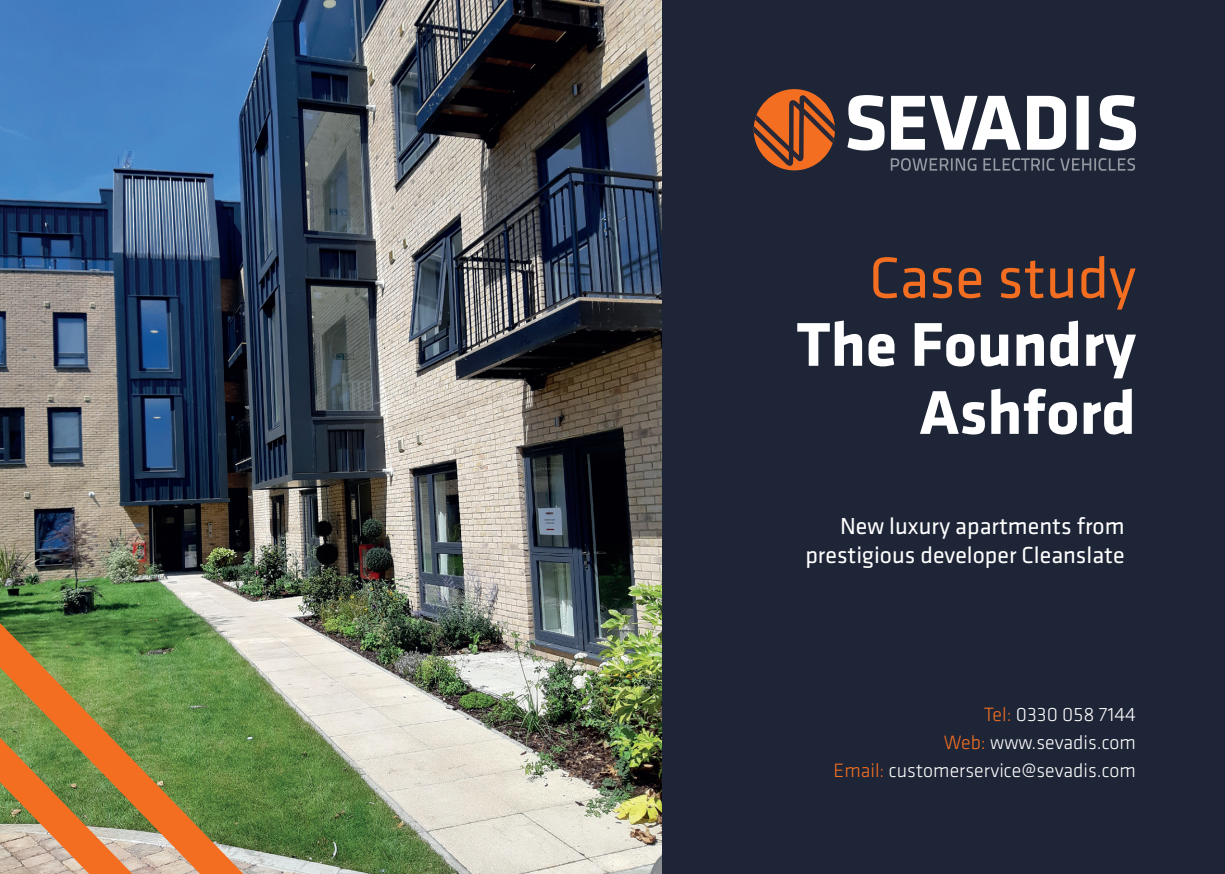
<style>
.page{position:relative;width:1225px;height:874px;background:#fff}
.page>*{position:absolute;margin:0;border:0;box-sizing:border-box;transform-origin:0 0}
.t1{font:64px/68px "Klavika Bold Bold OSF";color:#fff;text-align:right}
.t2{font:60px "Klavika";color:#f36e21}
.t3{font:24px/28.8px "Klavika";color:#fff;text-align:right}
.t4{font:300 20px "Klavika";color:#fff}
.s1{color:#f36e21}
</style>
<div class="page">
<div style="left:1px;top:1px;width:1223px;height:871px;background:#1e2537"></div>
<img style="left:0;top:1px;width:662px;height:212px">
<div style="left:753px;top:89px;width:82px;height:81px;background:#f36e21;border-radius:50%"></div>
<svg style="left:753px;top:96px;width:82px;height:74px"></svg>
<svg style="left:890px;top:158px;width:245px;height:13px"></svg>
<svg style="left:847px;top:95px;width:289px;height:55px"></svg>
<img style="left:0;top:213px;width:828px;height:660px">
<p class="t2" style="left:869px;top:238px;width:268px">Case study</p>
<p class="t1" style="left:796px;top:310px;width:341px">The Foundry<br>Ashford</p>
<p class="t3" style="left:805px;top:511px;width:321px">New luxury apartments from prestigious developer Cleanslate</p>
<p class="t4" style="left:983px;top:702px;width:154px"><span class="s1">Tel:</span> 0330 058 7144</p>
<p class="t4" style="left:944px;top:730px;width:193px"><span class="s1">Web:</span> www.sevadis.com</p>
<p class="t4" style="left:833px;top:758px;width:304px"><span class="s1">Email:</span> customerservice@sevadis.com</p>
</div>
